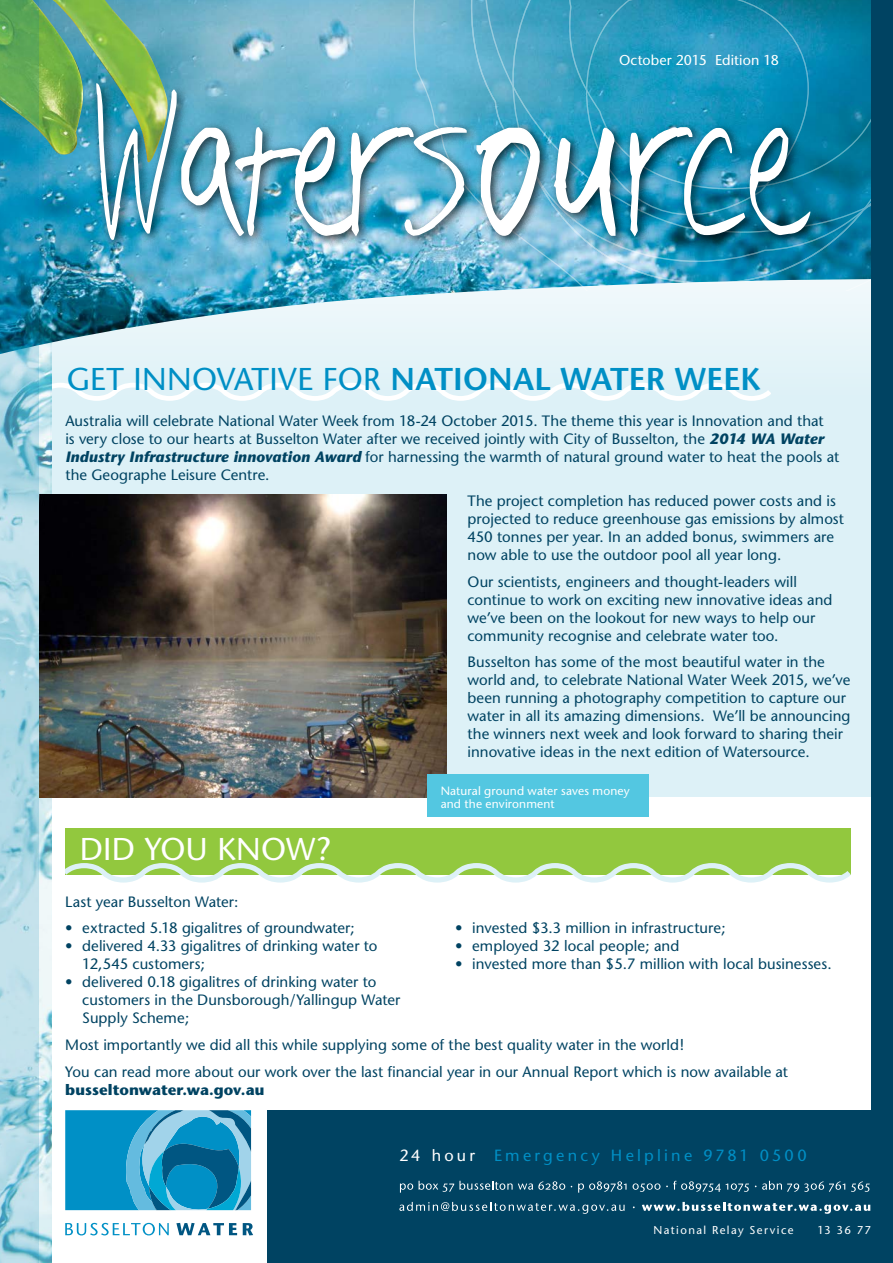
<style>
.page{position:relative;width:893px;height:1263px;background:#fff}
.page>*{position:absolute;margin:0;border:0;box-sizing:border-box;transform-origin:0 0}
.t1{font:600 31.5px "Stone Sans";letter-spacing:.005em;color:#008fc5}
.t2{font:31.5px "Stone Sans";letter-spacing:.01em;color:#fff}
.t3{font:16.2px "Stone Sans";letter-spacing:.2em;color:#008fc5}
.t4{font:15px/18px "Stone Sans";letter-spacing:.005em;color:#004362}
.t5{font:700 15px "Stone Sans";color:#004362}
.t6{font:14.25px "Stone Sans";letter-spacing:.005em;color:#fff}
.t7{font:12px/13.5px "Stone Sans";letter-spacing:.01em;color:#fff}
.t8{font:11.4px "Stone Sans";letter-spacing:.12em;color:#fff}
.s1{font-weight:400}
.s2{font-weight:700;font-style:italic}
.s3{color:#fff}
</style>
<div class="page">
<div style="left:51px;top:153px;width:821px;height:644px;background:#ddf1f7"></div>
<svg style="left:52px;top:383px;width:719px;height:18px"></svg>
<img style="left:39px;top:354px;width:13px;height:909px">
<img style="left:39px;top:164px;width:833px;height:190px">
<img style="left:39px;top:0;width:57px;height:164px">
<img style="left:96px;top:0;width:776px;height:284px">
<svg style="left:0;top:0;width:39px;height:1263px"></svg>
<div style="left:267px;top:1111px;width:614px;height:152px;background:#004362"></div>
<svg style="left:65px;top:1223px;width:104px;height:12px"></svg>
<svg style="left:176px;top:1223px;width:61px;height:12px"></svg>
<svg style="left:243px;top:1223px;width:10px;height:12px"></svg>
<svg style="left:65px;top:1110px;width:186px;height:101px"></svg>
<div style="left:872px;top:0;width:21px;height:1263px;background:#004362"></div>
<svg style="left:400px;top:1183px;width:13px;height:9px"></svg>
<svg style="left:419px;top:1181px;width:146px;height:11px"></svg>
<svg style="left:578px;top:1181px;width:48px;height:11px"></svg>
<svg style="left:633px;top:1183px;width:27px;height:9px"></svg>
<svg style="left:666px;top:1181px;width:83px;height:11px"></svg>
<svg style="left:762px;top:1181px;width:83px;height:11px"></svg>
<svg style="left:851px;top:1181px;width:19px;height:11px"></svg>
<svg style="left:399px;top:1202px;width:226px;height:12px"></svg>
<svg style="left:642px;top:1202px;width:228px;height:12px"></svg>
<img style="left:39px;top:494px;width:407px;height:303px">
<div style="left:65px;top:828px;width:785px;height:47px;background:#92c83e"></div>
<svg style="left:65px;top:863px;width:785px;height:19px"></svg>
<div style="left:427px;top:774px;width:221px;height:43px;background:#53c7e1"></div>
<p class="t6" style="left:619px;top:51px;width:161px">October 2015 Edition 18</p>
<h1 class="t1" style="left:67px;top:360px;width:696px"><span class="s1">GET INNOVATIVE FOR</span> NATIONAL WATER WEEK</h1>
<p class="t4" style="left:65px;top:411px;width:775px">Australia will celebrate National Water Week from 18-24 October 2015. The theme this year is Innovation and that<br>is very close to our hearts at Busselton Water after we received jointly with City of Busselton, the <span class="s2">2014 WA Water Industry Infrastructure innovation Award</span> for harnessing the warmth of natural ground water to heat the pools at the Geographe Leisure Centre.</p>
<p class="t4" style="left:468px;top:492px;width:378px">The project completion has reduced power costs and is projected to reduce greenhouse gas emissions by almost 450 tonnes per year. In an added bonus, swimmers are now able to use the outdoor pool all year long.</p>
<p class="t4" style="left:468px;top:572px;width:366px">Our scientists, engineers and thought-leaders will continue to work on exciting new innovative ideas and we’ve been on the lookout for new ways to help our community recognise and celebrate water too.</p>
<p class="t4" style="left:468px;top:653px;width:384px">Busselton has some of the most beautiful water in the world and, to celebrate National Water Week 2015, we’ve been running a photography competition to capture our water in all its amazing dimensions. We’ll be announcing the winners next week and look forward to sharing their innovative ideas in the next edition of Watersource.</p>
<p class="t7" style="left:441px;top:783px;width:191px">Natural ground water saves money and the environment</p>
<h1 class="t2" style="left:80px;top:829px;width:253px">DID YOU KNOW?</h1>
<p class="t4" style="left:65px;top:892px;width:175px">Last year Busselton Water:</p>
<p class="t4" style="left:65px;top:919px;width:291px">• extracted 5.18 gigalitres of groundwater;</p>
<p class="t4" style="left:82px;top:937px;width:297px;text-indent:-17px">• delivered 4.33 gigalitres of drinking water to<br>12,545 customers;</p>
<p class="t4" style="left:82px;top:973px;width:320px;text-indent:-17px">• delivered 0.18 gigalitres of drinking water to customers in the Dunsborough/Yallingup Water<br>Supply Scheme;</p>
<p class="t4" style="left:455px;top:919px;width:272px">• invested $3.3 million in infrastructure;</p>
<p class="t4" style="left:455px;top:937px;width:226px">• employed 32 local people; and</p>
<p class="t4" style="left:455px;top:955px;width:378px">• invested more than $5.7 million with local businesses.</p>
<p class="t4" style="left:65px;top:1032px;width:724px;line-height:26.5px">Most importantly we did all this while supplying some of the best quality water in the world!<br>You can read more about our work over the last financial year in our Annual Report which is now available at</p>
<p class="t5" style="left:65px;top:1080px;width:201px">busseltonwater.wa.gov.au</p>
<p class="t3" style="left:399px;top:1146px;width:409px"><span class="s3">24 hour</span> Emergency Helpline 9781 0500</p>
<p class="t8" style="left:653px;top:1223px;width:141px">National Relay Service</p>
<p class="t8" style="left:817px;top:1223px;width:55px">13 36 77</p>
</div>
